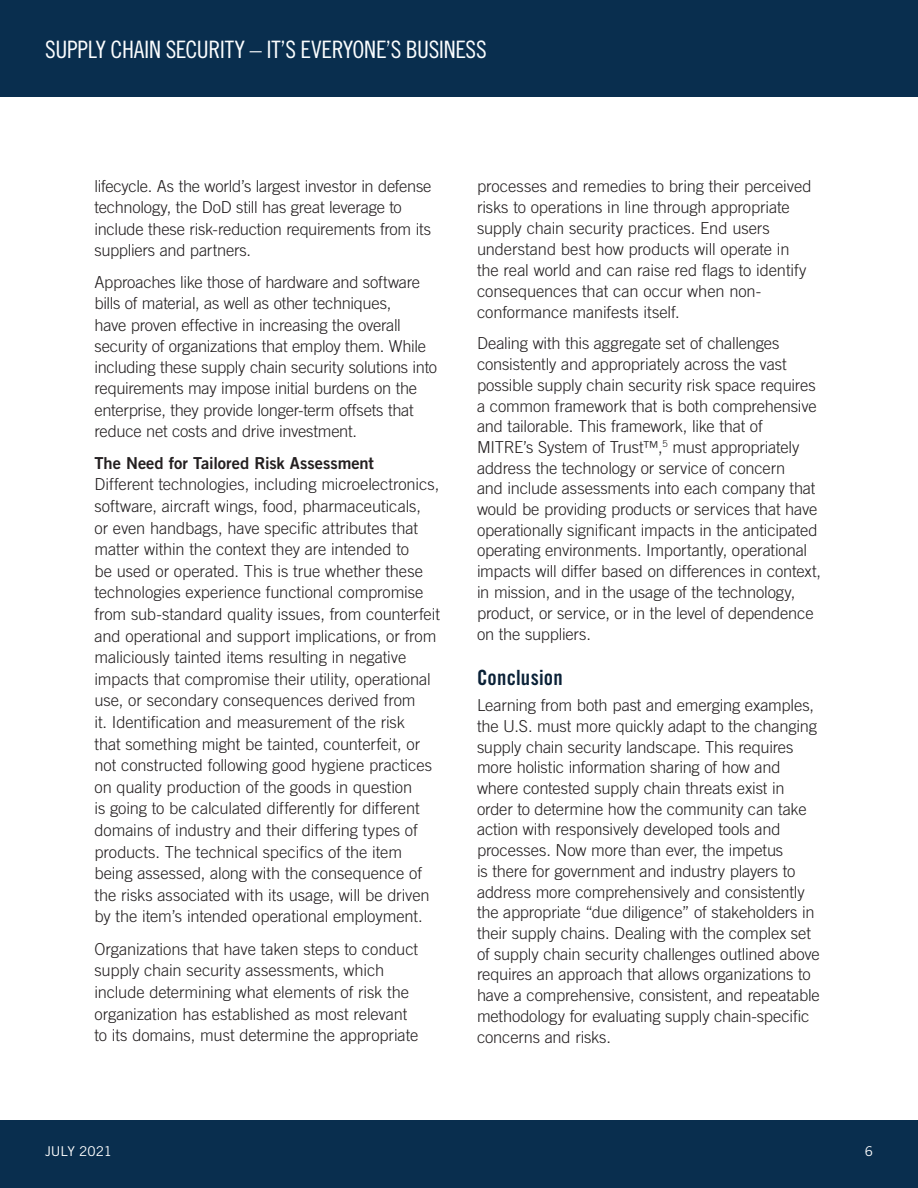
<style>
.page{position:relative;width:918px;height:1188px;background:#fff}
.page>*{position:absolute;margin:0;border:0;box-sizing:border-box;transform-origin:0 0}
.t1{font:24px "Trade Gothic LT Pro Cn 18";letter-spacing:-.015em;color:#fbfdfe}
.t2{font:21px "Trade Gothic LT Pro Bd Cn 20";letter-spacing:.01em;color:#0a2137}
.t3{font:300 16.5px/20.7px "Trade Gothic LT Pro";letter-spacing:-.01em;color:#231f20}
.t4{font:16.5px "Trade Gothic LT Pro Bd 2";color:#231f20}
.t5{font:13.5px "Trade Gothic LT Pro";letter-spacing:-.005em;color:#fff}
</style>
<div class="page">
<div style="left:0;top:1120px;width:918px;height:68px;background:#092e4e"></div>
<div style="left:0;top:0;width:918px;height:97px;background:#092e4e"></div>
<h1 class="t1" style="left:45px;top:35px;width:443px">SUPPLY CHAIN SECURITY – IT’S EVERYONE’S BUSINESS</h1>
<p class="t3" style="left:94px;top:175px;width:338px;line-height:21.3px">lifecycle. As the world’s largest investor in defense technology, the DoD still has great leverage to include these risk-reduction requirements from its suppliers and partners.</p>
<p class="t3" style="left:94px;top:271px;width:344px;line-height:21.3px">Approaches like those of hardware and software bills of material, as well as other techniques,<br>have proven effective in increasing the overall security of organizations that employ them. While including these supply chain security solutions into requirements may impose initial burdens on the enterprise, they provide longer-term offsets that reduce net costs and drive investment.</p>
<p class="t4" style="left:94px;top:453px;width:281px">The Need for Tailored Risk Assessment</p>
<p class="t3" style="left:94px;top:474px;width:347px;line-height:21.6px">Different technologies, including microelectronics, software, aircraft wings, food, pharmaceuticals,<br>or even handbags, have specific attributes that matter within the context they are intended to<br>be used or operated. This is true whether these technologies experience functional compromise from sub-standard quality issues, from counterfeit and operational and support implications, or from maliciously tainted items resulting in negative impacts that compromise their utility, operational use, or secondary consequences derived from<br>it. Identification and measurement of the risk<br>that something might be tainted, counterfeit, or not constructed following good hygiene practices on quality production of the goods in question<br>is going to be calculated differently for different domains of industry and their differing types of products. The technical specifics of the item being assessed, along with the consequence of the risks associated with its usage, will be driven by the item’s intended operational employment.</p>
<p class="t3" style="left:94px;top:938px;width:325px;line-height:21.6px">Organizations that have taken steps to conduct supply chain security assessments, which include determining what elements of risk the organization has established as most relevant to its domains, must determine the appropriate</p>
<p class="t3" style="left:477px;top:175px;width:336px">processes and remedies to bring their perceived risks to operations in line through appropriate supply chain security practices. End users understand best how products will operate in the real world and can raise red flags to identify consequences that can occur when non&shy;conformance manifests itself.</p>
<p class="t3" style="left:477px;top:333px;width:346px">Dealing with this aggregate set of challenges consistently and appropriately across the vast possible supply chain security risk space requires a common framework that is both comprehensive and tailorable. This framework, like that of MITRE’s System of Trust™,<sup>5</sup> must appropriately address the technology or service of concern<br>and include assessments into each company that would be providing products or services that have operationally significant impacts in the anticipated operating environments. Importantly, operational impacts will differ based on differences in context, in mission, and in the usage of the technology, product, or service, or in the level of dependence on the suppliers.</p>
<p class="t2" style="left:477px;top:665px;width:87px">Conclusion</p>
<p class="t3" style="left:477px;top:695px;width:344px">Learning from both past and emerging examples, the U.S. must more quickly adapt to the changing supply chain security landscape. This requires more holistic information sharing of how and where contested supply chain threats exist in order to determine how the community can take action with responsively developed tools and processes. Now more than ever, the impetus<br>is there for government and industry players to address more comprehensively and consistently the appropriate “due diligence” of stakeholders in their supply chains. Dealing with the complex set of supply chain security challenges outlined above requires an approach that allows organizations to have a comprehensive, consistent, and repeatable methodology for evaluating supply chain-specific concerns and risks.</p>
<p class="t5" style="left:45px;top:1143px;width:68px">JULY 2021</p>
<p class="t5" style="left:865px;top:1143px;width:10px">6</p>
</div>
